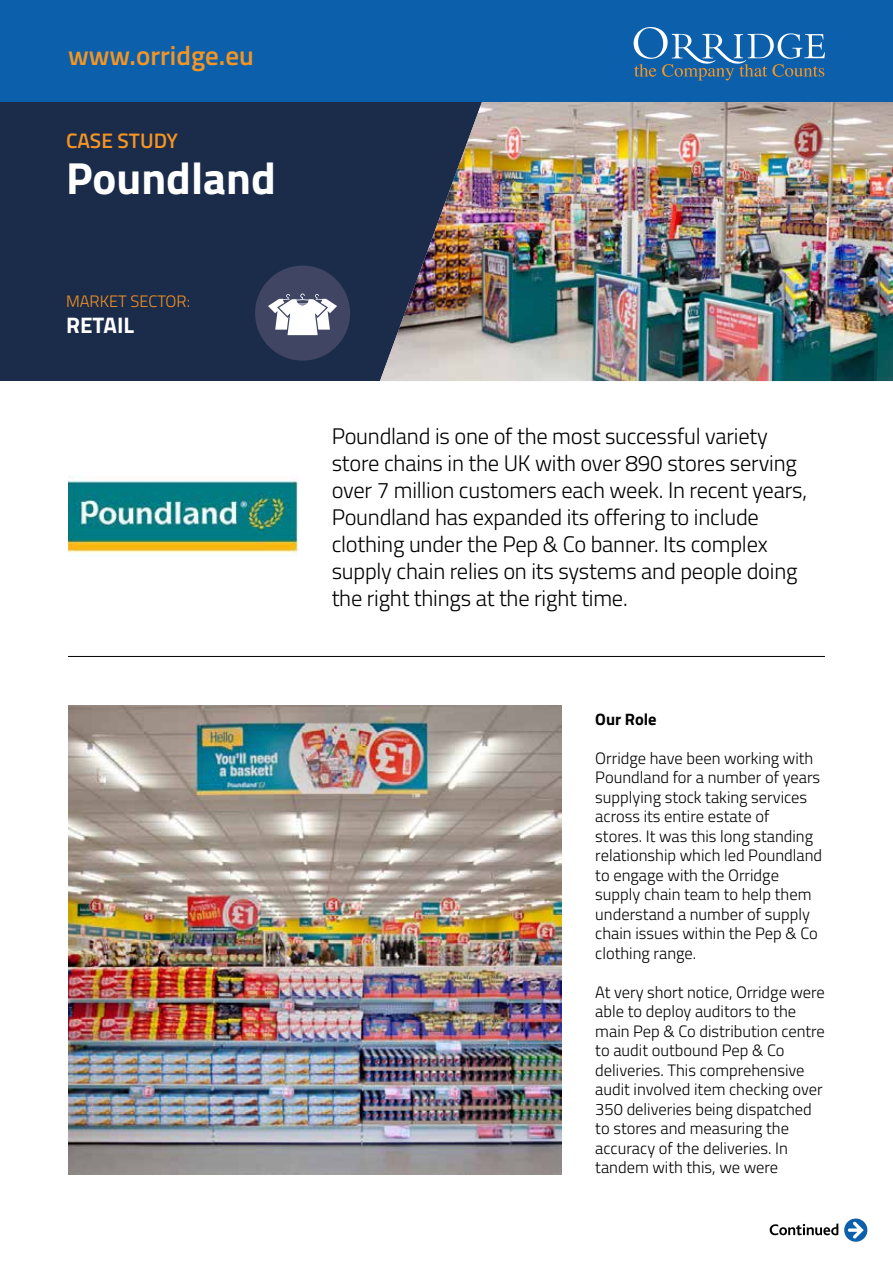
<style>
.page{position:relative;width:893px;height:1263px;background:#fff}
.page>*{position:absolute;margin:0;border:0;box-sizing:border-box;transform-origin:0 0}
.t1{font:700 45px "Titillium Web";color:#fff}
.t2{font:600 27px "Titillium Web";color:#f49523}
.t3{font:300 22.5px/27px "Titillium Web";letter-spacing:-.01em;color:#000}
.t4{font:700 22.5px "Titillium Web";color:#fff}
.t5{font:600 21px "Titillium Web";color:#f49523}
.t6{font:300 16.5px/19.5px "Titillium Web";color:#000}
.t7{font:300 16.5px "Titillium Web";color:#f49523}
.t8{font:700 16.5px "Titillium Web";color:#000}
</style>
<div class="page">
<svg style="left:844px;top:1218px;width:23px;height:24px"></svg>
<svg style="left:848px;top:1221px;width:16px;height:17px"></svg>
<svg style="left:770px;top:1223px;width:68px;height:12px"></svg>
<div style="left:0;top:0;width:893px;height:102px;background:#0c60ab"></div>
<svg style="left:634px;top:27px;width:191px;height:53px"></svg>
<div style="left:0;top:102px;width:893px;height:279px;background:#1b2b4a"></div>
<img style="left:380px;top:102px;width:513px;height:279px">
<div style="left:255px;top:266px;width:95px;height:95px;background:#3f4563;border-radius:50%"></div>
<svg style="left:268px;top:293px;width:69px;height:42px"></svg>
<img style="left:68px;top:478px;width:230px;height:76px">
<hr style="left:68px;top:656px;width:757px;height:1px;background:#000">
<img style="left:68px;top:706px;width:493px;height:468px">
<h2 class="t2" style="left:68px;top:35px;width:187px">www.orridge.eu</h2>
<p class="t5" style="left:66px;top:125px;width:114px">CASE STUDY</p>
<h1 class="t1" style="left:66px;top:144px;width:211px">Poundland</h1>
<p class="t7" style="left:66px;top:289px;width:126px">MARKET SECTOR:</p>
<h3 class="t4" style="left:66px;top:308px;width:70px">RETAIL</h3>
<p class="t3" style="left:332px;top:421px;width:477px">Poundland is one of the most successful variety store chains in the UK with over 890 stores serving over 7 million customers each week. In recent years, Poundland has expanded its offering to include clothing under the Pep &amp; Co banner. Its complex supply chain relies on its systems and people doing the right things at the right time.</p>
<p class="t8" style="left:595px;top:706px;width:63px">Our Role</p>
<p class="t6" style="left:595px;top:747px;width:228px">Orridge have been working with<br>Poundland for a number of years supplying stock taking services across its entire estate of<br>stores. It was this long standing relationship which led Poundland to engage with the Orridge supply chain team to help them understand a number of supply chain issues within the Pep &amp; Co clothing range.</p>
<p class="t6" style="left:595px;top:981px;width:231px">At very short notice, Orridge were able to deploy auditors to the main Pep &amp; Co distribution centre to audit outbound Pep &amp; Co deliveries. This comprehensive audit involved item checking over<br>350 deliveries being dispatched to stores and measuring the accuracy of the deliveries. In tandem with this, we were</p>
</div>
